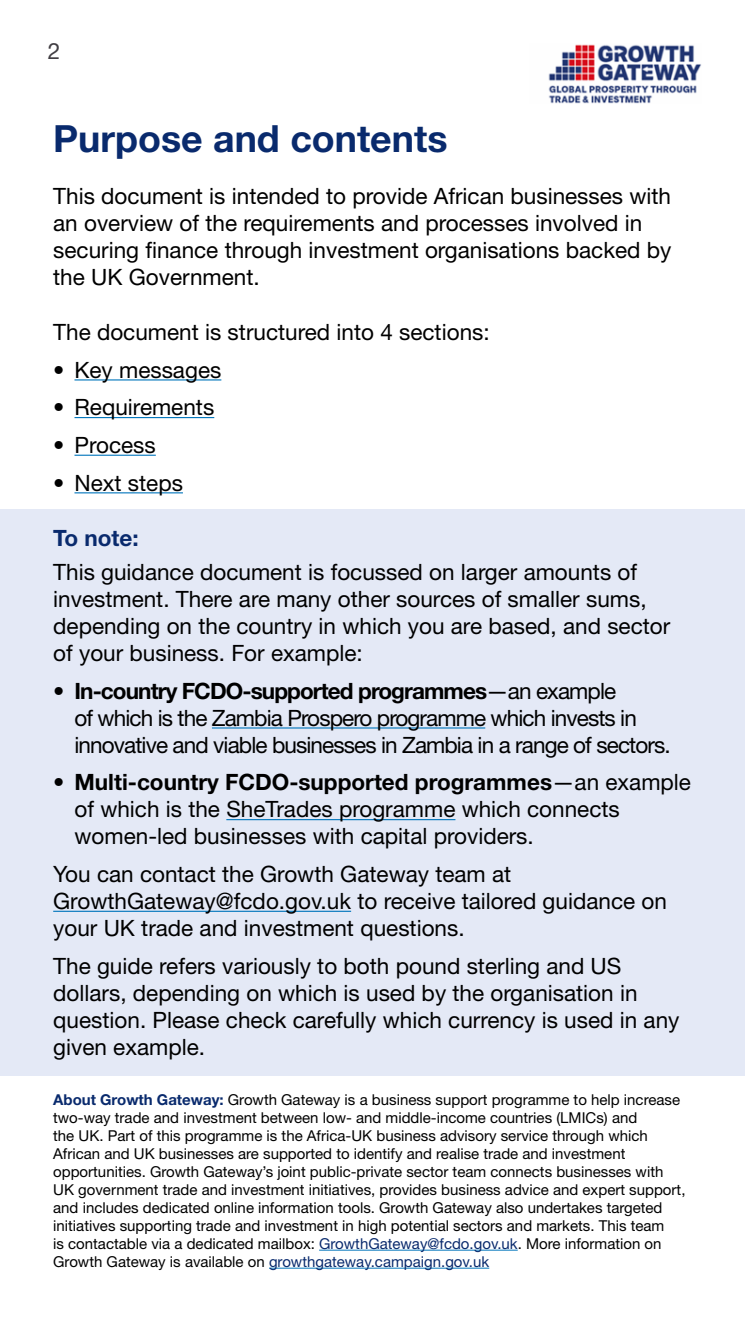
<style>
.page{position:relative;width:745px;height:1322px;background:#fff}
.page>*{position:absolute;margin:0;border:0;box-sizing:border-box;transform-origin:0 0}
.Section{font:700 37.5px "Helvetica Neue LT Std";color:#092a6d}
.t1{font:22.5px/27px "Helvetica Neue LT Std";color:#000}
.t2{font:22.5px/27px "Helvetica Neue LT Std";letter-spacing:-.04em;color:#000}
.Subhead{font:700 22.5px "Helvetica Neue LT Std";color:#092a6d}
.t3{font:22.5px "Helvetica Neue LT Std";color:#413e43}
.Subhead-2{font:15px/18px "Helvetica Neue LT Std";color:#000}
.s1{font-weight:700}
.s2{font-weight:700;color:#092a6d}
.s3{color:#092a6d}
</style>
<div class="page">
<img style="left:548px;top:44px;width:152px;height:60px">
<div style="left:0;top:509px;width:744px;height:566px;background:#e4e9f6"></div>
<hr style="left:74px;top:379px;width:147px;height:1px;background:#0075bc">
<hr style="left:74px;top:417px;width:140px;height:1px;background:#0075bc">
<hr style="left:74px;top:455px;width:82px;height:1px;background:#0075bc">
<hr style="left:74px;top:492px;width:109px;height:1px;background:#0075bc">
<hr style="left:212px;top:727px;width:273px;height:1px;background:#0075bc">
<hr style="left:226px;top:819px;width:229px;height:1px;background:#0075bc">
<hr style="left:53px;top:910px;width:298px;height:2px;background:#0075bc">
<hr style="left:319px;top:1249px;width:198px;height:1px;background:#0075bc">
<hr style="left:269px;top:1267px;width:220px;height:1px;background:#0075bc">
<p class="t3" style="left:48px;top:37px;width:14px">2</p>
<p class="Section" style="left:53px;top:115px;width:395px">Purpose and contents</p>
<p class="t1" style="left:53px;top:182px;width:619px">This document is intended to provide African businesses with an overview of the requirements and processes involved in securing finance through investment organisations backed by the UK Government.</p>
<p class="t1" style="left:53px;top:318px;width:437px">The document is structured into 4 sections:</p>
<p class="t1" style="left:53px;top:356px;width:169px">• Key messages</p>
<p class="t1" style="left:53px;top:393px;width:162px">• Requirements</p>
<p class="t1" style="left:53px;top:431px;width:104px">• Process</p>
<p class="t1" style="left:53px;top:469px;width:131px">• Next steps</p>
<p class="Subhead" style="left:53px;top:524px;width:87px">To note:</p>
<p class="t1" style="left:53px;top:558px;width:618px">This guidance document is focussed on larger amounts of investment. There are many other sources of smaller sums, depending on the country in which you are based, and sector of your business. For example:</p>
<p class="t2" style="left:74px;top:677px;width:597px;text-indent:-21px">• <span class="s1">In-country FCDO-supported programmes</span>—an example<br>of which is the Zambia Prospero programme which invests in innovative and viable businesses in Zambia in a range of sectors.</p>
<p class="t1" style="left:74px;top:768px;width:617px;text-indent:-21px">• <span class="s1">Multi-country FCDO-supported programmes</span>—an example of which is the SheTrades programme which connects women-led businesses with capital providers.</p>
<p class="t1" style="left:53px;top:860px;width:615px">You can contact the Growth Gateway team at<br>GrowthGateway@fcdo.gov.uk to receive tailored guidance on your UK trade and investment questions.</p>
<p class="t1" style="left:53px;top:952px;width:627px">The guide refers variously to both pound sterling and US dollars, depending on which is used by the organisation in question. Please check carefully which currency is used in any given example.</p>
<p class="Subhead-2" style="left:53px;top:1090px;width:633px"><span class="s2">About Growth Gateway:</span> Growth Gateway is a business support programme to help increase two-way trade and investment between low- and middle-income countries (LMICs) and<br>the UK. Part of this programme is the Africa-UK business advisory service through which African and UK businesses are supported to identify and realise trade and investment opportunities. Growth Gateway’s joint public-private sector team connects businesses with UK government trade and investment initiatives, provides business advice and expert support, and includes dedicated online information tools. Growth Gateway also undertakes targeted initiatives supporting trade and investment in high potential sectors and markets. This team<br>is contactable via a dedicated mailbox: <span class="s3">GrowthGateway@fcdo.gov.uk</span>. More information on Growth Gateway is available on <span class="s3">growthgateway.campaign.gov.uk</span></p>
</div>
